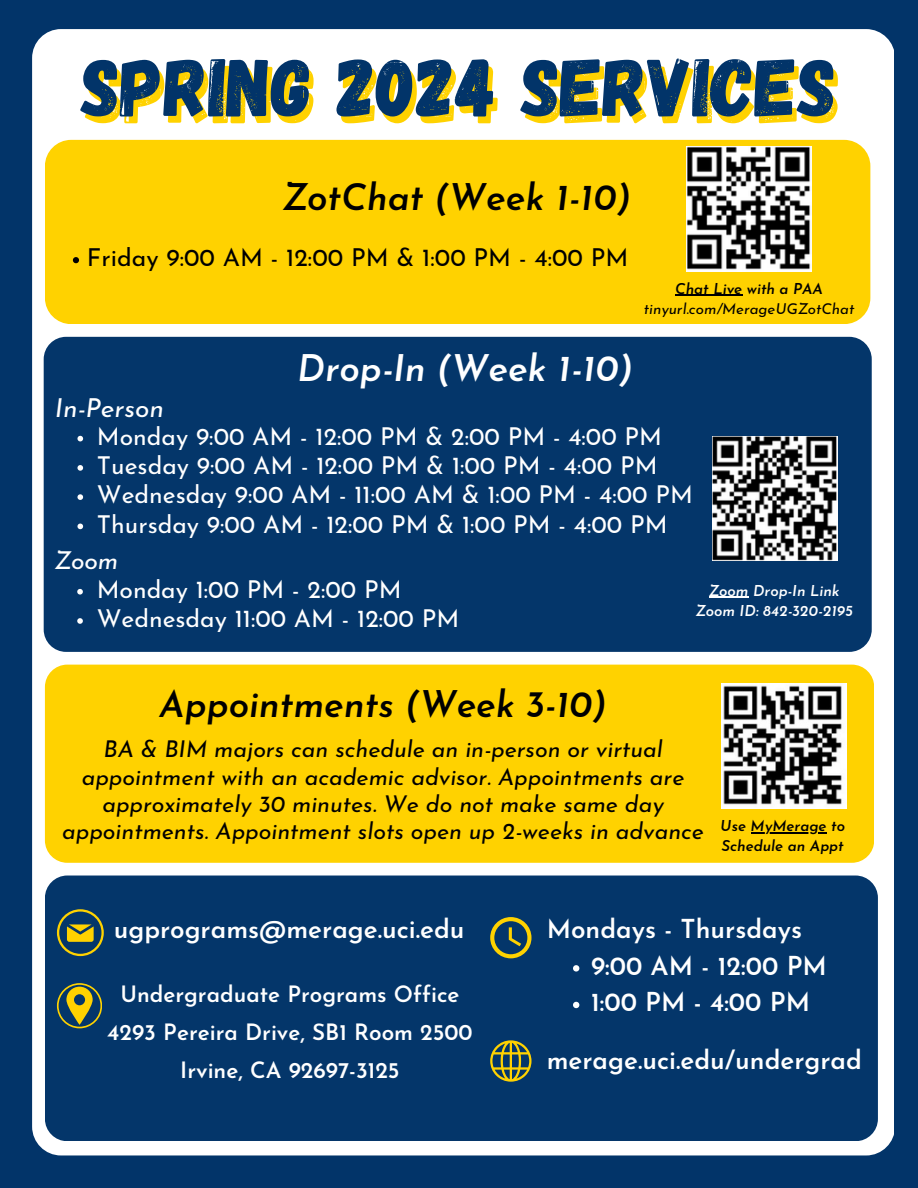
<style>
.page{position:relative;width:918px;height:1188px;background:#023469}
.page>*{position:absolute;margin:0;border:0;box-sizing:border-box;transform-origin:0 0}
.t1{font:82.05px "Gagalin";color:#ffd200}
.t2{font:italic 600 36.75px "Josefin Sans";color:#000}
.t3{font:italic 600 36.75px "Josefin Sans";color:#fff}
.t4{font:italic 26.25px "Josefin Sans";color:#fff}
.t5{font:600 26.1px "Josefin Sans";color:#fff}
.t6{font:24.75px "Josefin Sans";color:#fff}
.t7{font:24.75px "Josefin Sans";color:#000}
.t8{font:italic 24.75px "Josefin Sans";color:#fff}
.t9{font:italic 23.25px/27.3px "Josefin Sans";color:#000;text-align:center}
.t10{font:600 22.5px/38.2px "Josefin Sans";color:#fff;text-align:center}
.t11{font:italic 600 15px "Josefin Sans";color:#000}
.t12{font:italic 600 15px "Josefin Sans";color:#fff}
.t13{font:italic 15px "Josefin Sans";color:#000}
</style>
<div class="page">
<div style="left:32px;top:29px;width:862px;height:1126px;background:#fff;border-radius:29px"></div>
<div style="left:45px;top:876px;width:833px;height:265px;background:#023469;border-radius:22px"></div>
<svg style="left:57px;top:909px;width:47px;height:47px"></svg>
<svg style="left:490px;top:917px;width:42px;height:41px"></svg>
<svg style="left:57px;top:983px;width:45px;height:45px"></svg>
<svg style="left:490px;top:1040px;width:42px;height:42px"></svg>
<svg style="left:573px;top:965px;width:6px;height:7px"></svg>
<svg style="left:573px;top:1002px;width:6px;height:6px"></svg>
<div style="left:45px;top:140px;width:825px;height:184px;background:#ffd200;border-radius:26px"></div>
<svg style="left:73px;top:257px;width:6px;height:6px"></svg>
<img style="left:687px;top:146px;width:125px;height:125px">
<hr style="left:675px;top:295px;width:67px;height:1px;background:#000">
<div style="left:44px;top:337px;width:828px;height:315px;background:#023469;border-radius:22px"></div>
<svg style="left:77px;top:436px;width:6px;height:5px"></svg>
<svg style="left:77px;top:465px;width:6px;height:6px"></svg>
<svg style="left:77px;top:494px;width:6px;height:6px"></svg>
<svg style="left:77px;top:524px;width:6px;height:5px"></svg>
<svg style="left:77px;top:589px;width:6px;height:6px"></svg>
<svg style="left:77px;top:618px;width:6px;height:6px"></svg>
<img style="left:712px;top:437px;width:125px;height:123px">
<hr style="left:709px;top:597px;width:39px;height:1px;background:#fff">
<div style="left:45px;top:665px;width:829px;height:198px;background:#ffd200;border-radius:22px"></div>
<img style="left:721px;top:684px;width:125px;height:125px">
<hr style="left:751px;top:832px;width:76px;height:1px;background:#000">
<h1 class="t1" style="left:86px;top:41px;width:757px">SPRING 2024 SERVICES</h1>
<h5 class="t2" style="left:283px;top:183px;width:350px">ZotChat (Week 1-10)</h5>
<p class="t7" style="left:87px;top:247px;width:543px">Friday 9:00 AM - 12:00 PM &amp; 1:00 PM - 4:00 PM</p>
<h3 class="t3" style="left:297px;top:353px;width:337px">Drop-In (Week 1-10)</h3>
<p class="t11" style="left:675px;top:282px;width:149px">Chat Live with a PAA</p>
<p class="t13" style="left:644px;top:303px;width:212px">tinyurl.com/MerageUGZotChat</p>
<h3 class="t4" style="left:55px;top:397px;width:110px">In-Person</h3>
<p class="t6" style="left:97px;top:426px;width:567px">Monday 9:00 AM - 12:00 PM &amp; 2:00 PM - 4:00 PM</p>
<p class="t6" style="left:97px;top:456px;width:562px">Tuesday 9:00 AM - 12:00 PM &amp; 1:00 PM - 4:00 PM</p>
<p class="t6" style="left:97px;top:485px;width:598px">Wednesday 9:00 AM - 11:00 AM &amp; 1:00 PM - 4:00 PM</p>
<p class="t6" style="left:97px;top:514px;width:572px">Thursday 9:00 AM - 12:00 PM &amp; 1:00 PM - 4:00 PM</p>
<p class="t8" style="left:55px;top:550px;width:65px">Zoom</p>
<h2 class="t6" style="left:97px;top:579px;width:306px">Monday 1:00 PM - 2:00 PM</h2>
<p class="t6" style="left:97px;top:609px;width:364px">Wednesday 11:00 AM - 12:00 PM</p>
<p class="t12" style="left:709px;top:585px;width:132px">Zoom Drop-In Link</p>
<h4 class="t12" style="left:696px;top:605px;width:159px">Zoom ID: 842-320-2195</h4>
<h6 class="t2" style="left:159px;top:690px;width:449px">Appointments (Week 3-10)</h6>
<p class="t9" style="left:62px;top:738px;width:643px">BA &amp; BIM majors can schedule an in-person or virtual appointment with an academic advisor. Appointments are approximately 30 minutes. We do not make same day appointments. Appointment slots open up 2-weeks in advance</p>
<p class="t11" style="left:720px;top:820px;width:126px">Use MyMerage to</p>
<h4 class="t11" style="left:722px;top:840px;width:124px">Schedule an Appt</h4>
<p class="t5" style="left:114px;top:919px;width:352px">ugprograms@merage.uci.edu</p>
<p class="t10" style="left:107px;top:977px;width:367px">Undergraduate Programs Office<br>4293 Pereira Drive, SB1 Room 2500<br>Irvine, CA 92697-3125</p>
<h2 class="t5" style="left:547px;top:919px;width:257px">Mondays - Thursdays</h2>
<p class="t5" style="left:591px;top:955px;width:237px">9:00 AM - 12:00 PM</p>
<p class="t5" style="left:591px;top:992px;width:221px">1:00 PM - 4:00 PM</p>
<p class="t5" style="left:547px;top:1049px;width:317px">merage.uci.edu/undergrad</p>
</div>
